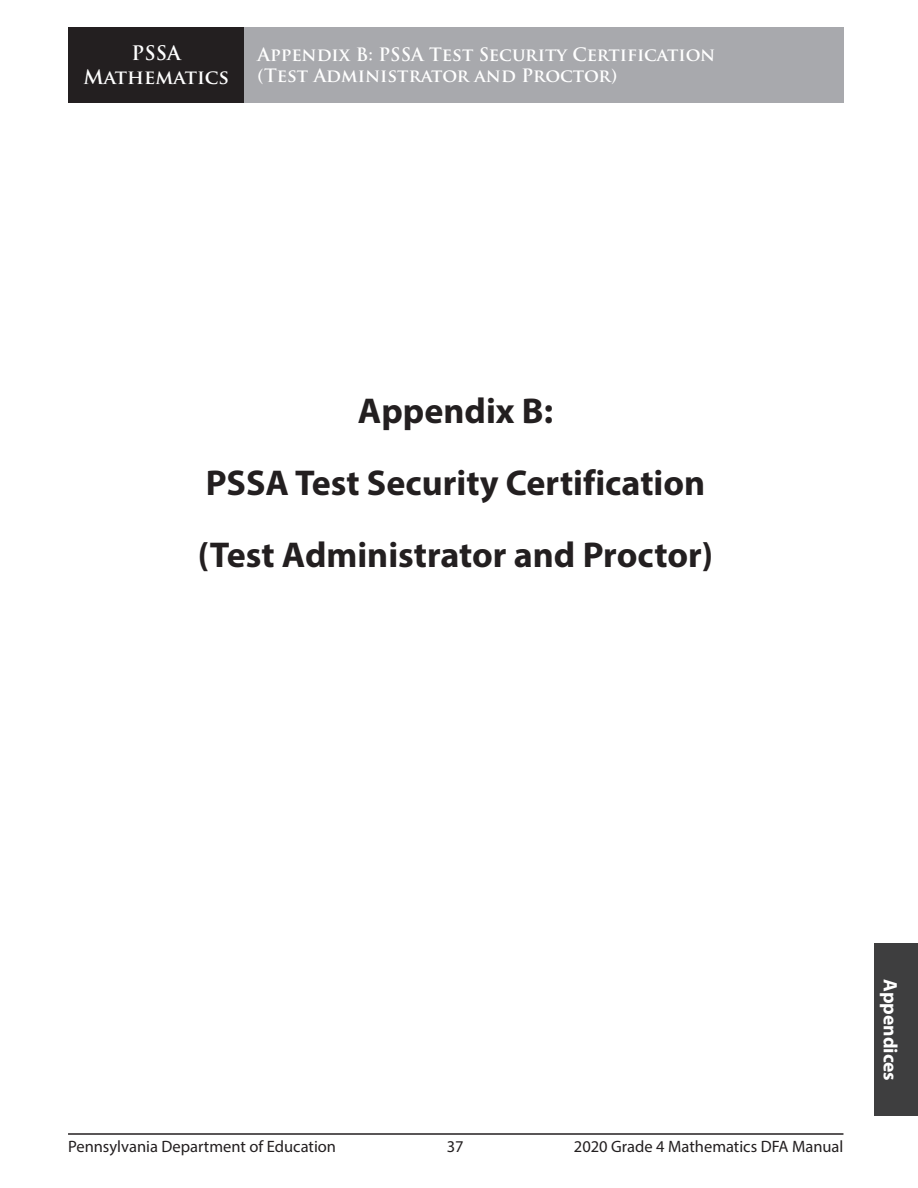
<style>
.page{position:relative;width:918px;height:1188px;background:#fff}
.page>*{position:absolute;margin:0;border:0;box-sizing:border-box;transform-origin:0 0}
._00_Hd_Level1_Appn{font:700 36px/72px "Myriad Pro";color:#231f20;text-align:center}
.t1{font:700 19.5px/23.4px "Trajan Pro";color:#fff;text-align:center}
.t2{font:700 19.5px "Myriad Pro";color:#fff}
.t3{font:700 18px/21.6px "Trajan Pro";color:#fff}
.t4{font:16.5px "Myriad Pro";color:#231f20}
</style>
<div class="page">
<hr style="left:68px;top:1133px;width:775px;height:2px;background:#231f20">
<div style="left:68px;top:27px;width:176px;height:76px;background:#231f20"></div>
<div style="left:244px;top:27px;width:599px;height:76px;background:#a8a9ad"></div>
<div style="left:875px;top:944px;width:43px;height:172px;background:#3e3e3f"></div>
<p class="t1" style="left:83px;top:42px;width:147px">PSSA<br>Mathematics</p>
<p class="t3" style="left:258px;top:44px;width:459px">Appendix B: PSSA Test Security Certification (Test Administrator and Proctor)</p>
<h2 class="_00_Hd_Level1_Appn" style="left:198px;top:374px;width:517px">Appendix B:<br>PSSA Test Security Certification (Test Administrator and Proctor)</h2>
<p class="t4" style="left:68px;top:1136px;width:270px">Pennsylvania Department of Education</p>
<p class="t4" style="left:447px;top:1136px;width:18px">37</p>
<p class="t4" style="left:574px;top:1136px;width:271px">2020 Grade 4 Mathematics DFA Manual</p>
<p class="t2" style="left:903px;top:979px;width:104px;rotate:90deg">Appendices</p>
</div>
